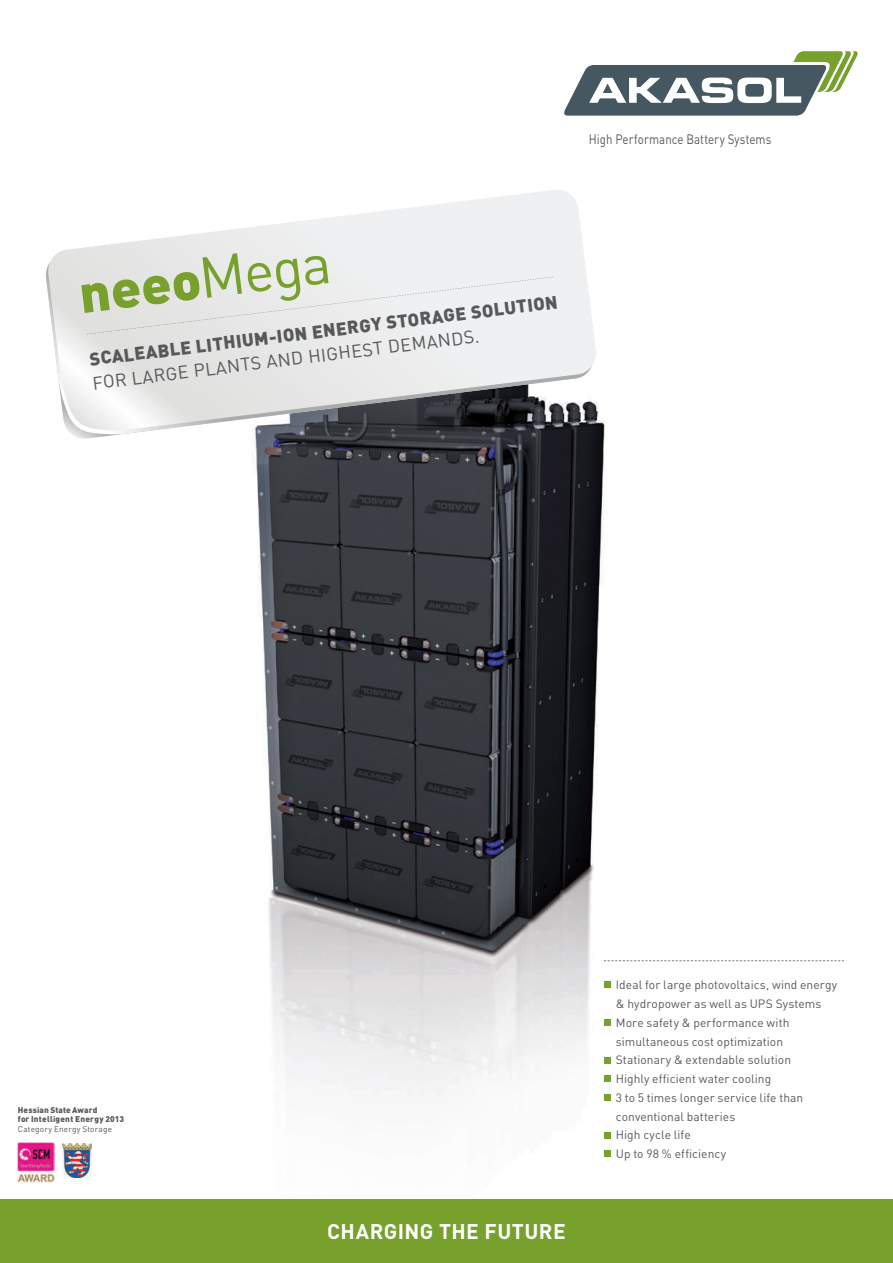
<style>
.page{position:relative;width:893px;height:1263px;background:#fff}
.page>*{position:absolute;margin:0;border:0;box-sizing:border-box;transform-origin:0 0}
.t1{font:700 21px "DIN";letter-spacing:.02em;color:#fff}
.t2{font:900 18px "DIN";color:#57585a}
.t3{font:18px "DIN";color:#57585a}
.t4{font:13.5px "DIN";letter-spacing:.005em;color:#57585a;scale:.85 1}
.t5{font:12px/18.8px "DIN";letter-spacing:.005em;color:#57585a}
.t6{font:900 8.25px/9.9px "DIN";letter-spacing:.02em;color:#57585a}
.t7{font:8.25px "DIN";letter-spacing:.02em;color:#57585a}
</style>
<div class="page">
<img style="left:252px;top:402px;width:364px;height:755px">
<svg style="left:74px;top:435px;width:521px;height:5px"></svg>
<svg style="left:46px;top:269px;width:549px;height:166px"></svg>
<svg style="left:47px;top:190px;width:550px;height:241px"></svg>
<svg style="left:81px;top:253px;width:472px;height:81px"></svg>
<svg style="left:564px;top:51px;width:294px;height:65px"></svg>
<svg style="left:604px;top:960px;width:240px;height:1px"></svg>
<img style="left:63px;top:1143px;width:28px;height:34px">
<img style="left:17px;top:1143px;width:38px;height:39px">
<div style="left:0;top:1199px;width:893px;height:64px;background:#77a02d"></div>
<svg style="left:604px;top:982px;width:6px;height:6px"></svg>
<div style="left:604px;top:1019px;width:6px;height:7px;background:#77a02d"></div>
<svg style="left:604px;top:1057px;width:6px;height:6px"></svg>
<div style="left:604px;top:1075px;width:6px;height:7px;background:#77a02d"></div>
<div style="left:604px;top:1094px;width:6px;height:7px;background:#77a02d"></div>
<svg style="left:604px;top:1132px;width:6px;height:6px"></svg>
<div style="left:604px;top:1150px;width:6px;height:7px;background:#77a02d"></div>
<p class="t4" style="left:589px;top:130px;width:216px">High Performance Battery Systems</p>
<h2 class="t2" style="left:88px;top:347px;width:473px;rotate:-7deg">SCALEABLE LITHIUM-ION ENERGY STORAGE SOLUTION</h2>
<h2 class="t3" style="left:91px;top:372px;width:391px;rotate:-7deg">FOR LARGE PLANTS AND HIGHEST DEMANDS.</h2>
<p class="t6" style="left:18px;top:1104px;width:107px">Hessian State Award<br>for Intelligent Energy 2013</p>
<p class="t7" style="left:18px;top:1124px;width:96px">Category Energy Storage</p>
<h1 class="t1" style="left:327px;top:1218px;width:240px">CHARGING THE FUTURE</h1>
<p class="t5" style="left:616px;top:975px;width:223px">Ideal for large photovoltaics, wind energy &amp; hydropower as well as UPS Systems<br>More safety &amp; performance with simultaneous cost optimization<br>Stationary &amp; extendable solution<br>Highly efficient water cooling<br>3 to 5 times longer service life than conventional batteries<br>High cycle life<br>Up to 98 % efficiency</p>
</div>
